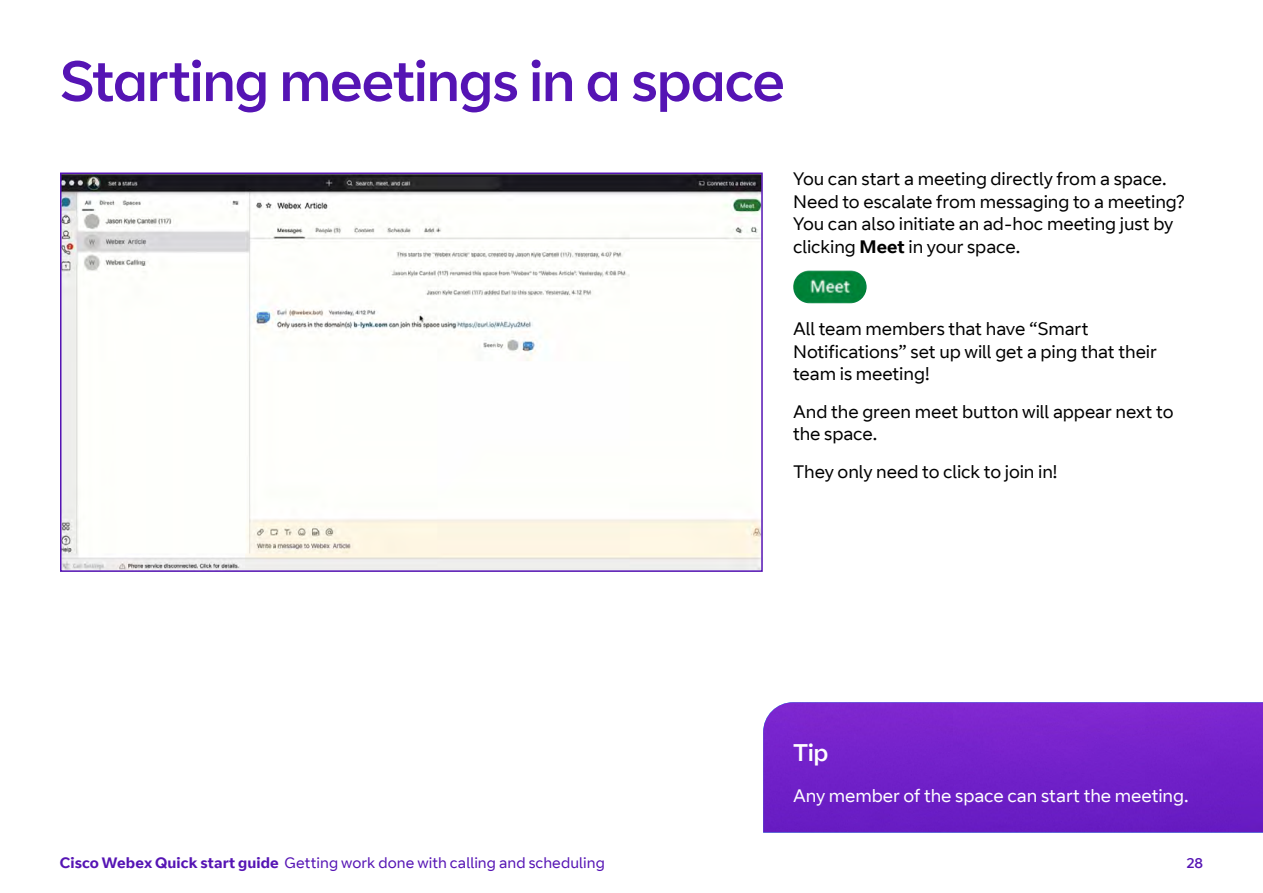
<style>
.page{position:relative;width:1263px;height:893px;background:#fff}
.page>*{position:absolute;margin:0;border:0;box-sizing:border-box;transform-origin:0 0}
.t1{font:57px "BT Curve Headline";letter-spacing:-.01em;color:#5514b4}
.t2{font:24px "BT Curve Headline";color:#fff}
.t3{font:18px/22.5px "BT Curve";letter-spacing:-.005em;color:#000}
.t4{font:18px "BT Curve";letter-spacing:-.005em;color:#fff}
.t5{font:15px "BT Curve";letter-spacing:.005em;color:#5514b4}
.t6{font:14.25px "BT Curve Headline";color:#5514b4}
.s1{font-weight:700}
</style>
<div class="page">
<img style="left:763px;top:702px;width:500px;height:131px">
<img style="left:63px;top:175px;width:697px;height:394px">
<div style="left:60px;top:172px;width:703px;height:400px;border:2px solid #5514b4"></div>
<img style="left:793px;top:270px;width:74px;height:33px;border-radius:16px">
<h1 class="t1" style="left:60px;top:47px;width:726px">Starting meetings in a space</h1>
<p class="t3" style="left:793px;top:169px;width:393px">You can start a meeting directly from a space.<br>Need to escalate from messaging to a meeting?<br>You can also initiate an ad-hoc meeting just by clicking <span class="s1">Meet</span> in your space.</p>
<p class="t3" style="left:793px;top:319px;width:365px">All team members that have “Smart<br>Notifications” set up will get a ping that their team is meeting!</p>
<p class="t3" style="left:793px;top:401px;width:382px">And the green meet button will appear next to the space.</p>
<p class="t3" style="left:793px;top:461px;width:266px">They only need to click to join in!</p>
<p class="t5" style="left:60px;top:854px;width:546px"><span class="s1">Cisco Webex Quick start guide</span> Getting work done with calling and scheduling</p>
<h2 class="t2" style="left:793px;top:739px;width:37px">Tip</h2>
<p class="t4" style="left:793px;top:785px;width:397px">Any member of the space can start the meeting.</p>
<p class="t6" style="left:1187px;top:855px;width:18px">28</p>
</div>
